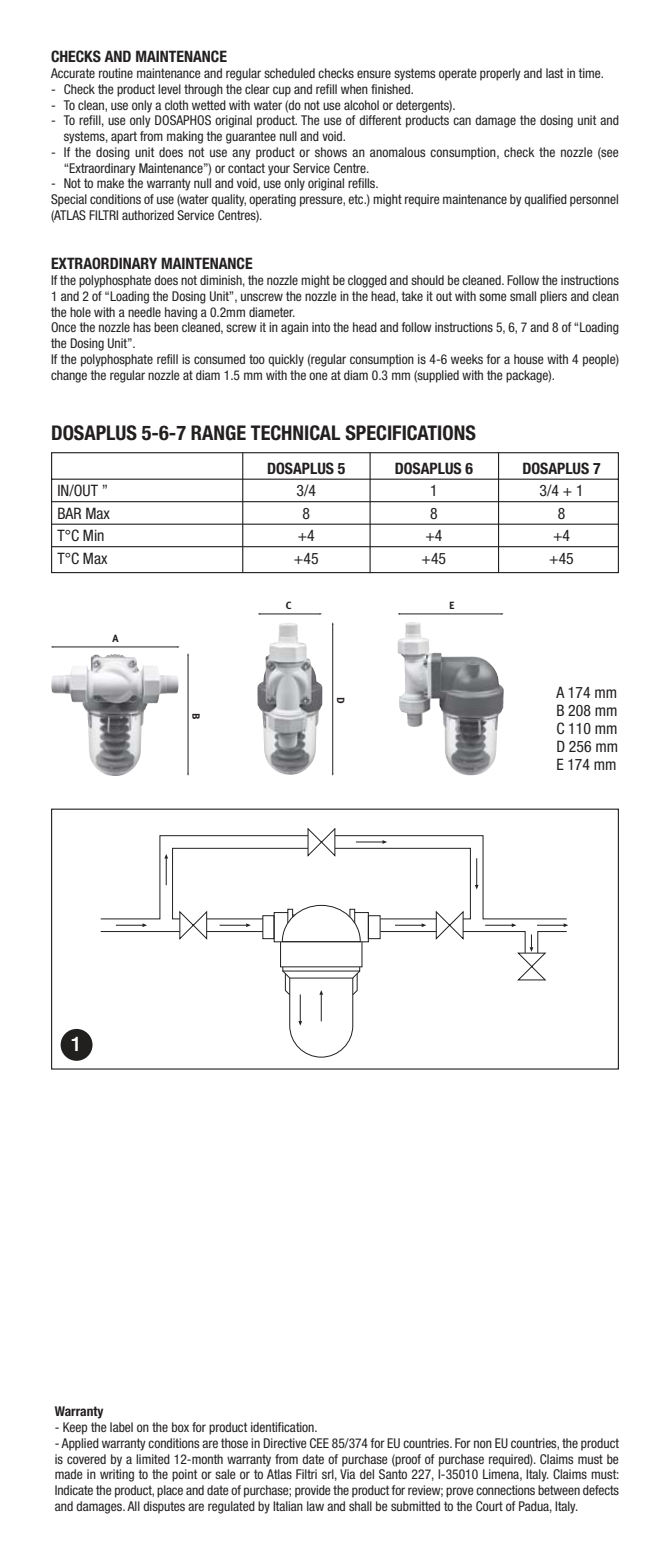
<style>
.page{position:relative;width:670px;height:1563px;background:#fff}
.page>*{position:absolute;margin:0;border:0;box-sizing:border-box;transform-origin:0 0}
.t1{font:700 condensed 20.25px "Helvetica Neue";color:#221f1f}
.t2{font:500 20.25px "Helvetica Neue";color:#fff}
.t3{font:condensed 15.75px/18px "Helvetica Neue";color:#221f1f;text-align:justify}
.t4{font:700 condensed 15.75px "Helvetica Neue";color:#221f1f}
.t5{font:condensed 13.5px/15.8px "Helvetica Neue";color:#221f1f}
.t6{font:700 condensed 13.5px "Helvetica Neue";color:#221f1f}
.t7{font:10.35px "Meta Plus Bold Caps";color:#231f20}
</style>
<div class="page">
<img style="left:257px;top:623px;width:65px;height:152px">
<img style="left:397px;top:622px;width:101px;height:153px">
<hr style="left:260px;top:613px;width:60px;height:1px;background:#221f1f">
<hr style="left:400px;top:613px;width:101px;height:1px;background:#221f1f">
<hr style="left:332px;top:624px;width:1px;height:149px;background:#221f1f">
<svg style="left:101px;top:828px;width:467px;height:229px"></svg>
<hr style="left:207px;top:931px;width:56px;height:1px;background:#221f1f">
<hr style="left:207px;top:918px;width:56px;height:1px;background:#221f1f">
<hr style="left:380px;top:931px;width:56px;height:1px;background:#221f1f">
<hr style="left:380px;top:918px;width:56px;height:1px;background:#221f1f">
<div style="left:51px;top:808px;width:568px;height:261px;border:1px solid #221f1f"></div>
<div style="left:61px;top:1029px;width:31px;height:32px;background:#221f1f;border-radius:50%"></div>
<img style="left:51px;top:654px;width:127px;height:42px">
<hr style="left:53px;top:646px;width:124px;height:1px;background:#221f1f">
<hr style="left:188px;top:655px;width:1px;height:118px;background:#221f1f">
<svg style="left:51px;top:452px;width:568px;height:122px"></svg>
<hr style="left:51px;top:501px;width:568px;height:1px;background:#221f1f">
<hr style="left:51px;top:523px;width:568px;height:2px;background:#221f1f">
<hr style="left:51px;top:546px;width:568px;height:1px;background:#221f1f">
<hr style="left:369px;top:452px;width:1px;height:121px;background:#221f1f">
<hr style="left:242px;top:452px;width:1px;height:121px;background:#221f1f">
<hr style="left:498px;top:452px;width:1px;height:120px;background:#221f1f">
<p class="t4" style="left:51px;top:51px;width:177px">CHECKS AND MAINTENANCE</p>
<p class="t5" style="left:51px;top:67px;width:554px">Accurate routine maintenance and regular scheduled checks ensure systems operate properly and last in time.</p>
<p class="t5" style="left:51px;top:82px;width:364px">- Check the product level through the clear cup and refill when finished.</p>
<p class="t5" style="left:51px;top:98px;width:406px">- To clean, use only a cloth wetted with water (do not use alcohol or detergents).</p>
<p class="t5" style="left:64px;top:114px;width:556px;text-indent:-13px">- To refill, use only DOSAPHOS original product. The use of different products can damage the dosing unit and systems, apart from making the guarantee null and void.</p>
<p class="t5" style="left:64px;top:145px;width:556px;text-indent:-13px">- If the dosing unit does not use any product or shows an anomalous consumption, check the nozzle (see “Extraordinary Maintenance”) or contact your Service Centre.</p>
<p class="t5" style="left:51px;top:177px;width:569px">- Not to make the warranty null and void, use only original refills.<br>Special conditions of use (water quality, operating pressure, etc.) might require maintenance by qualified personnel (ATLAS FILTRI authorized Service Centres).</p>
<p class="t4" style="left:51px;top:258px;width:203px">EXTRAORDINARY MAINTENANCE</p>
<p class="t5" style="left:51px;top:274px;width:569px">If the polyphosphate does not diminish, the nozzle might be clogged and should be cleaned. Follow the instructions 1 and 2 of “Loading the Dosing Unit”, unscrew the nozzle in the head, take it out with some small pliers and clean the hole with a needle having a 0.2mm diameter.<br>Once the nozzle has been cleaned, screw it in again into the head and follow instructions 5, 6, 7 and 8 of “Loading the Dosing Unit”.<br>If the polyphosphate refill is consumed too quickly (regular consumption is 4-6 weeks for a house with 4 people) change the regular nozzle at diam 1.5 mm with the one at diam 0.3 mm (supplied with the package).</p>
<h1 class="t1" style="left:51px;top:425px;width:426px">DOSAPLUS 5-6-7 RANGE TECHNICAL SPECIFICATIONS</h1>
<p class="t4" style="left:267px;top:462px;width:80px">DOSAPLUS 5</p>
<p class="t4" style="left:395px;top:462px;width:80px">DOSAPLUS 6</p>
<p class="t4" style="left:522px;top:462px;width:80px">DOSAPLUS 7</p>
<p class="t3" style="left:57px;top:483px;width:52px">IN/OUT ”</p>
<p class="t3" style="left:296px;top:483px;width:21px">3/4</p>
<p class="t3" style="left:430px;top:483px;width:9px">1</p>
<p class="t3" style="left:539px;top:483px;width:46px">3/4 + 1</p>
<p class="t3" style="left:57px;top:505px;width:54px">BAR Max</p>
<p class="t3" style="left:302px;top:505px;width:9px">8</p>
<p class="t3" style="left:430px;top:505px;width:9px">8</p>
<p class="t3" style="left:557px;top:505px;width:9px">8</p>
<p class="t3" style="left:57px;top:528px;width:49px">T°C Min</p>
<p class="t3" style="left:298px;top:528px;width:19px">+4</p>
<p class="t3" style="left:425px;top:528px;width:19px">+4</p>
<p class="t3" style="left:553px;top:528px;width:19px">+4</p>
<p class="t3" style="left:57px;top:550px;width:52px">T°C Max</p>
<p class="t3" style="left:294px;top:550px;width:26px">+45</p>
<p class="t3" style="left:421px;top:550px;width:26px">+45</p>
<p class="t3" style="left:549px;top:550px;width:26px">+45</p>
<p class="t7" style="left:112px;top:635px;width:8px">A</p>
<p class="t7" style="left:200px;top:713px;width:8px;rotate:90deg">B</p>
<p class="t7" style="left:286px;top:602px;width:7px">C</p>
<p class="t7" style="left:449px;top:602px;width:7px">E</p>
<p class="t7" style="left:344px;top:697px;width:8px;rotate:90deg">D</p>
<p class="t3" style="left:556px;top:685px;width:63px">A 174 mm B 208 mm C 110 mm D 256 mm E 174 mm</p>
<h1 class="t2" style="left:71px;top:1037px;width:13px">1</h1>
<p class="t6" style="left:55px;top:1406px;width:50px">Warranty</p>
<p class="t5" style="left:55px;top:1420px;width:264px">- Keep the label on the box for product identification.</p>
<p class="t5" style="left:55px;top:1436px;width:566px;text-align:justify">- Applied warranty conditions are those in Directive CEE 85/374 for EU countries. For non EU countries, the product is covered by a limited 12-month warranty from date of purchase (proof of purchase required). Claims must be made in writing to the point or sale or to Atlas Filtri srl, Via del Santo 227, I-35010 Limena, Italy. Claims must:<br>Indicate the product, place and date of purchase; provide the product for review; prove connections between defects and damages. All disputes are regulated by Italian law and shall be submitted to the Court of Padua, Italy.</p>
</div>
